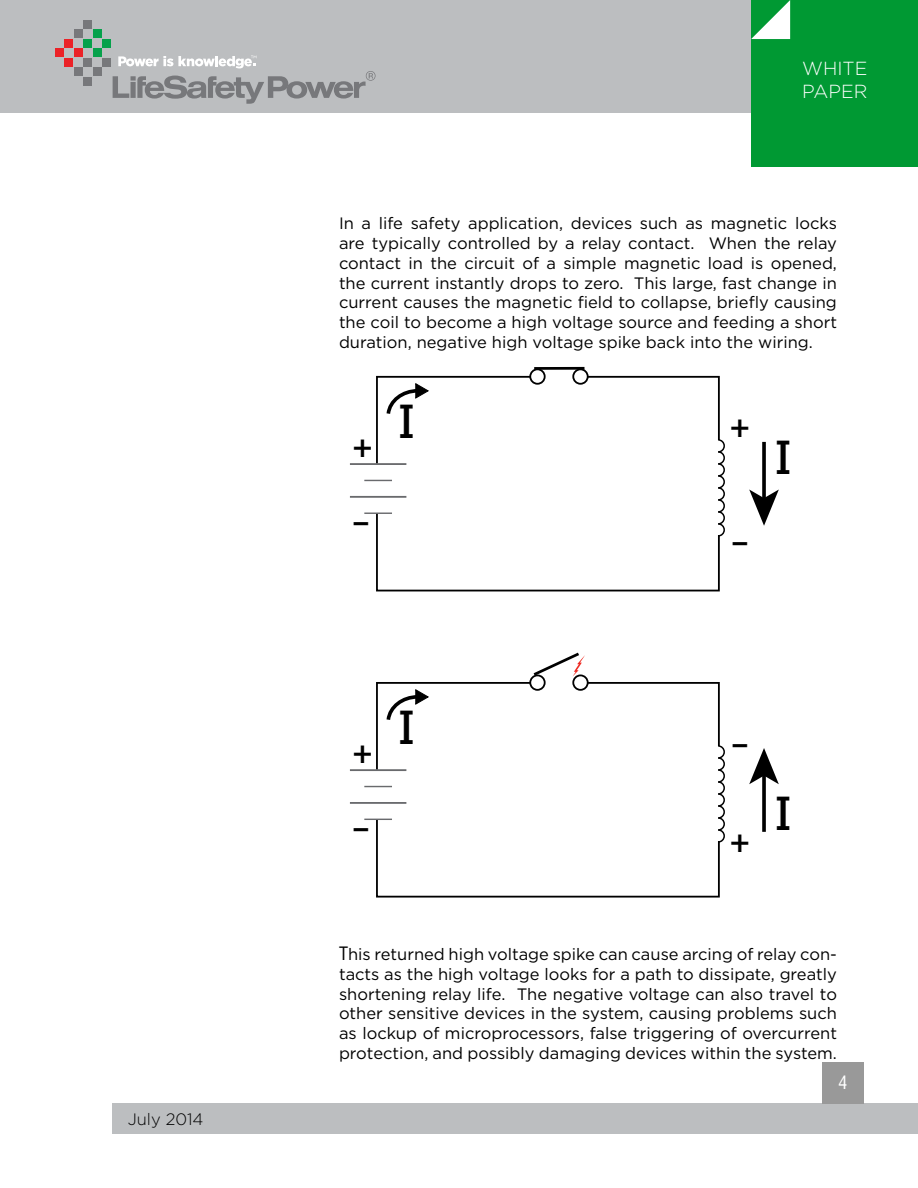
<style>
.page{position:relative;width:918px;height:1188px;background:#fff}
.page>*{position:absolute;margin:0;border:0;box-sizing:border-box;transform-origin:0 0}
.t1{font:49.65px "Rockwell";color:#000}
.t2{font:700 32.85px "Myriad Pro";color:#000}
.t3{font:300 18.9px/22.6px "Gotham";color:#fff}
.t4{font:condensed 18px "Helvetica LT Std";color:#fff}
.t5{font:16.5px/19.8px "Gotham";color:#000;text-align:justify}
.t6{font:300 16.5px "Gotham";color:#000}
.s1{font-family:"Helvetica LT Std";font-stretch:condensed;font-size:18px}
</style>
<div class="page">
<div style="left:0;top:0;width:918px;height:112px;background:#bcbec0"></div>
<div style="left:55px;top:49px;width:8px;height:8px;background:#eb2227"></div>
<div style="left:65px;top:39px;width:8px;height:8px;background:#eb2227"></div>
<div style="left:74px;top:49px;width:8px;height:8px;background:#eb2227"></div>
<div style="left:65px;top:58px;width:8px;height:8px;background:#eb2227"></div>
<div style="left:74px;top:68px;width:8px;height:8px;background:#77787b"></div>
<div style="left:84px;top:58px;width:8px;height:8px;background:#77787b"></div>
<div style="left:93px;top:68px;width:8px;height:8px;background:#77787b"></div>
<div style="left:103px;top:58px;width:8px;height:8px;background:#77787b"></div>
<div style="left:74px;top:30px;width:8px;height:8px;background:#77787b"></div>
<div style="left:84px;top:20px;width:8px;height:8px;background:#77787b"></div>
<div style="left:84px;top:77px;width:8px;height:8px;background:#77787b"></div>
<div style="left:84px;top:39px;width:8px;height:8px;background:#06a14b"></div>
<div style="left:93px;top:30px;width:8px;height:8px;background:#06a14b"></div>
<div style="left:103px;top:39px;width:8px;height:8px;background:#06a14b"></div>
<div style="left:93px;top:49px;width:8px;height:8px;background:#06a14b"></div>
<svg style="left:113px;top:56px;width:263px;height:48px"></svg>
<div style="left:751px;top:0;width:167px;height:167px;background:#093"></div>
<svg style="left:751px;top:0;width:39px;height:39px"></svg>
<div style="left:112px;top:1104px;width:806px;height:30px;background:#bcbec0"></div>
<div style="left:822px;top:1063px;width:41px;height:41px;background:#999"></div>
<svg style="left:375px;top:375px;width:345px;height:217px"></svg>
<svg style="left:762px;top:442px;width:4px;height:47px"></svg>
<svg style="left:749px;top:489px;width:30px;height:37px"></svg>
<svg style="left:530px;top:369px;width:15px;height:15px"></svg>
<div style="left:529px;top:368px;width:17px;height:17px;border:2px solid #000;border-radius:50%"></div>
<div style="left:573px;top:369px;width:15px;height:15px;background:#fff;border-radius:50%"></div>
<div style="left:572px;top:368px;width:17px;height:17px;border:2px solid #000;border-radius:50%"></div>
<hr style="left:534px;top:367px;width:50px;height:3px;background:#000">
<svg style="left:364px;top:513px;width:28px;height:1px"></svg>
<hr style="left:350px;top:496px;width:56px;height:2px;background:#696a6d">
<svg style="left:364px;top:480px;width:28px;height:1px"></svg>
<hr style="left:350px;top:463px;width:56px;height:2px;background:#696a6d">
<svg style="left:375px;top:375px;width:164px;height:90px"></svg>
<div style="left:712px;top:441px;width:13px;height:94px;background:#fff"></div>
<svg style="left:717px;top:438px;width:8px;height:99px"></svg>
<svg style="left:375px;top:682px;width:345px;height:216px"></svg>
<svg style="left:762px;top:784px;width:4px;height:48px"></svg>
<svg style="left:749px;top:748px;width:30px;height:36px"></svg>
<div style="left:572px;top:675px;width:17px;height:16px;border:2px solid #000;border-radius:50%"></div>
<svg style="left:364px;top:819px;width:28px;height:1px"></svg>
<hr style="left:350px;top:802px;width:56px;height:2px;background:#696a6d">
<svg style="left:364px;top:786px;width:28px;height:1px"></svg>
<hr style="left:350px;top:769px;width:56px;height:2px;background:#696a6d">
<div style="left:712px;top:747px;width:13px;height:94px;background:#fff"></div>
<svg style="left:717px;top:744px;width:8px;height:99px"></svg>
<svg style="left:375px;top:652px;width:210px;height:120px"></svg>
<p class="t6" style="left:128px;top:1108px;width:77px">July 2014</p>
<p class="t3" style="left:802px;top:57px;width:67px">WHITE<br>PAPER</p>
<p class="t5" style="left:339px;top:213px;width:500px">In a life safety application, devices such as magnetic locks are typically controlled by a relay contact. When the relay contact in the circuit of a simple magnetic load is opened, the current instantly drops to zero. This large, fast change in current causes the magnetic field to collapse, briefly causing the coil to become a high voltage source and feeding a short duration, negative high voltage spike back into the wiring.</p>
<h2 class="t2" style="left:353px;top:425px;width:21px">+</h2>
<h1 class="t1" style="left:399px;top:392px;width:17px">I</h1>
<h2 class="t2" style="left:730px;top:405px;width:21px">+</h2>
<h1 class="t1" style="left:776px;top:428px;width:17px">I</h1>
<h2 class="t2" style="left:353px;top:500px;width:18px">–</h2>
<h2 class="t2" style="left:732px;top:520px;width:18px">–</h2>
<h2 class="t2" style="left:353px;top:731px;width:21px">+</h2>
<h1 class="t1" style="left:399px;top:699px;width:17px">I</h1>
<h2 class="t2" style="left:732px;top:722px;width:18px">–</h2>
<h2 class="t2" style="left:353px;top:806px;width:18px">–</h2>
<h1 class="t1" style="left:776px;top:785px;width:17px">I</h1>
<h2 class="t2" style="left:730px;top:819px;width:21px">+</h2>
<p class="t5" style="left:339px;top:944px;width:500px"><span class="s1">T</span>his returned high voltage spike can cause arcing of relay con&shy;tacts as the high voltage looks for a path to dissipate, greatly shortening relay life. The negative voltage can also travel to other sensitive devices in the system, causing problems such as lockup of microprocessors, false triggering of overcurrent protection, and possibly damaging devices within the system.</p>
<p class="t4" style="left:838px;top:1071px;width:10px">4</p>
</div>
